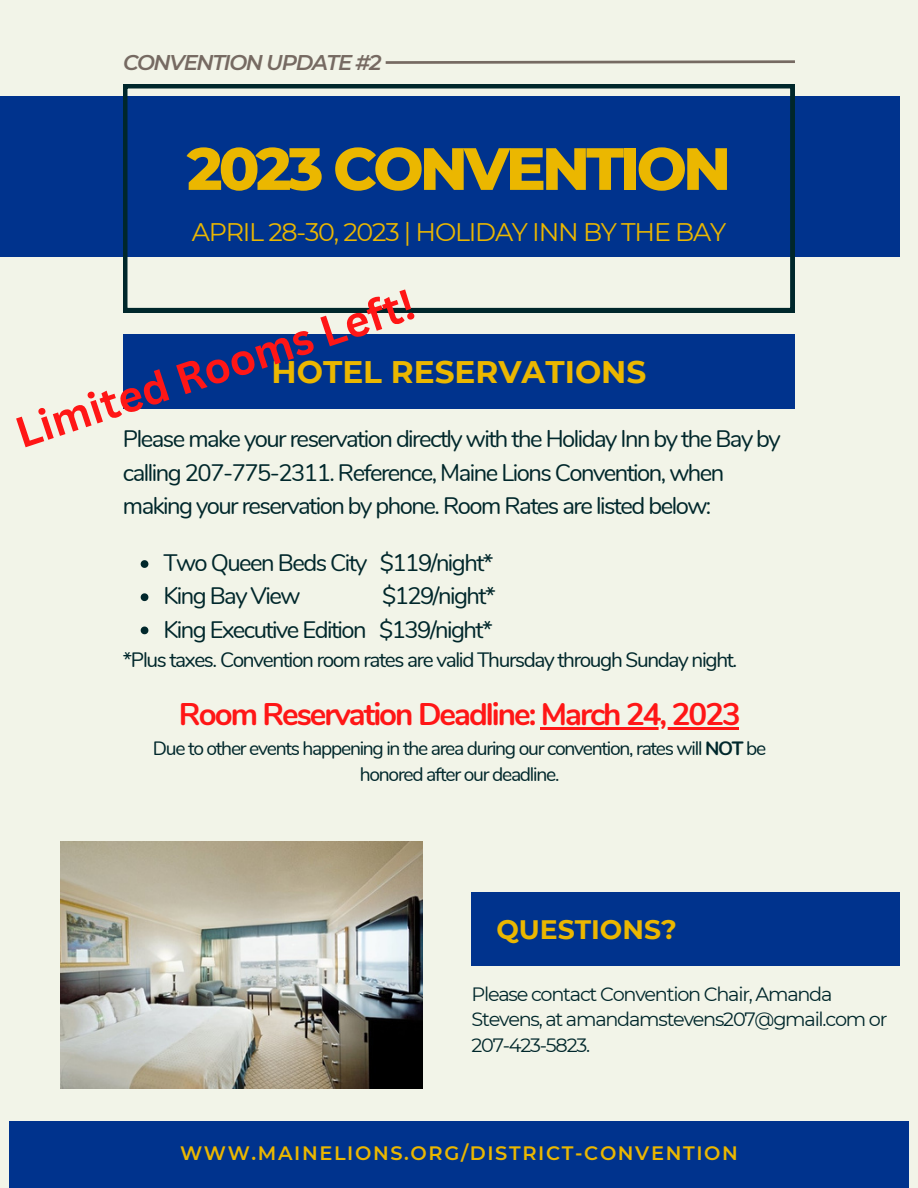
<style>
.page{position:relative;width:918px;height:1188px;background:#f2f4e8}
.page>*{position:absolute;margin:0;border:0;box-sizing:border-box;transform-origin:0 0}
.t1{font:800 59.55px "Montserrat";letter-spacing:-.065em;color:#ebb700}
.t2{font:700 42.45px "Canva Sans";color:#ff1616}
.t3{font:700 31.2px "Nunito";letter-spacing:-.065em;color:#ff1616}
.t4{font:700 31.2px "Montserrat";color:#ebb700}
.t5{font:700 26.7px "Montserrat";color:#ebb700}
.t6{font:25.35px "Montserrat";letter-spacing:-.05em;color:#ebb700}
.t7{font:23.7px/33.2px "Nunito";letter-spacing:-.065em;color:#00272b}
.t8{font:italic 600 21.3px "Montserrat";letter-spacing:-.065em;color:#766a62}
.t9{font:20.7px "Nunito";letter-spacing:-.065em;color:#00272b}
.t10{font:19.35px/25.7px "Montserrat";letter-spacing:-.065em;color:#00272b}
.t11{font:600 19.35px "Montserrat";letter-spacing:.085em;color:#ebb700}
.t12{font:19.2px/26.5px "Nunito";letter-spacing:-.065em;color:#00272b;text-align:center}
.s1{font-weight:700}
</style>
<div class="page">
<div style="left:0;top:96px;width:900px;height:161px;background:#00338d"></div>
<svg style="left:123px;top:84px;width:672px;height:228px"></svg>
<div style="left:123px;top:334px;width:672px;height:75px;background:#00338d"></div>
<div style="left:9px;top:1121px;width:900px;height:67px;background:#00338d"></div>
<img style="left:61px;top:841px;width:361px;height:248px">
<svg style="left:385px;top:60px;width:410px;height:4px;background:#9d968c"></svg>
<svg style="left:141px;top:560px;width:7px;height:8px"></svg>
<svg style="left:141px;top:593px;width:7px;height:8px"></svg>
<svg style="left:141px;top:627px;width:7px;height:7px"></svg>
<hr style="left:541px;top:727px;width:198px;height:2px;background:#ff1616">
<div style="left:472px;top:892px;width:428px;height:74px;background:#00338d"></div>
<p class="t8" style="left:123px;top:49px;width:260px">CONVENTION UPDATE #2</p>
<h1 class="t1" style="left:187px;top:132px;width:546px">2023 CONVENTION</h1>
<p class="t6" style="left:192px;top:217px;width:536px">APRIL 28-30, 2023 | HOLIDAY INN BY THE BAY</p>
<h2 class="t2" style="left:8px;top:404px;width:419px;rotate:-18deg">Limited Rooms Left!</h2>
<h3 class="t4" style="left:272px;top:353px;width:376px">HOTEL RESERVATIONS</h3>
<p class="t7" style="left:123px;top:423px;width:659px">Please make your reservation directly with the Holiday Inn by the Bay by calling 207-775-2311. Reference, Maine Lions Convention, when making your reservation by phone. Room Rates are listed below:</p>
<p class="t7" style="left:163px;top:547px;width:332px">Two Queen Beds City $119/night*<br>King Bay View</p>
<p class="t7" style="left:163px;top:580px;width:334px;text-align:right">$129/night*<br>King Executive Edition $139/night*</p>
<p class="t9" style="left:123px;top:647px;width:616px">*Plus taxes. Convention room rates are valid Thursday through Sunday night.</p>
<h3 class="t3" style="left:179px;top:693px;width:563px">Room Reservation Deadline: March 24, 2023</h3>
<p class="t12" style="left:153px;top:735px;width:615px">Due to other events happening in the area during our convention, rates will <span class="s1">NOT</span> be honored after our deadline.</p>
<p class="t5" style="left:496px;top:913px;width:182px">QUESTIONS?</p>
<p class="t10" style="left:472px;top:981px;width:418px">Please contact Convention Chair, Amanda<br>Stevens, at amandamstevens207@gmail.com or<br>207-423-5823.</p>
<p class="t11" style="left:180px;top:1141px;width:559px">WWW.MAINELIONS.ORG/DISTRICT-CONVENTION</p>
</div>
